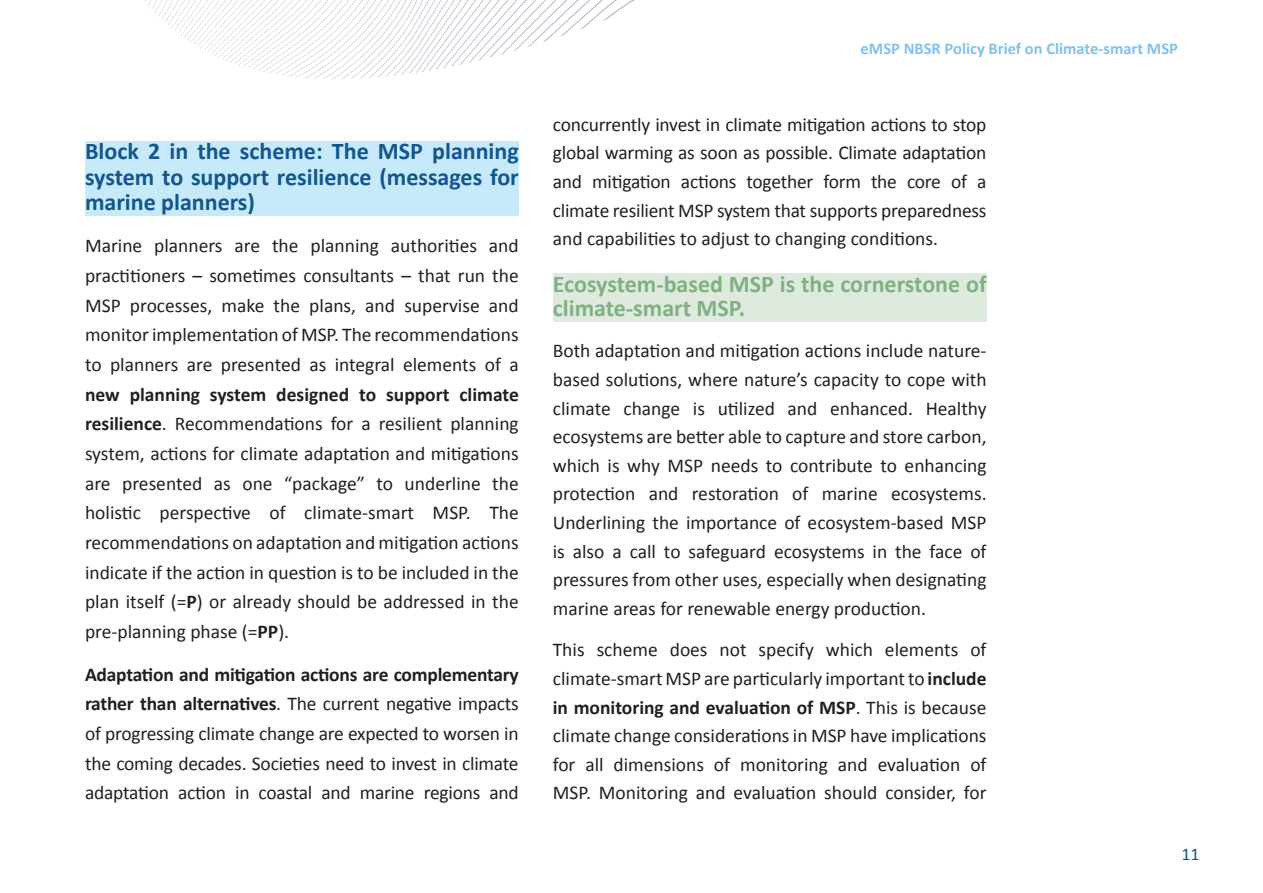
<style>
.page{position:relative;width:1263px;height:893px;background:#fff}
.page>*{position:absolute;margin:0;border:0;box-sizing:border-box;transform-origin:0 0}
.t1{font:700 24px/25.2px "Calibri";color:#13568e;text-align:justify}
.t2{font:700 24px/24.2px "Calibri";color:#80b183}
.t3{font:19.5px/28.7px "Calibri";color:#231f20;text-align:justify}
.t4{font:18px "Calibri";color:#13568e}
.t5{font:700 16.5px "Calibri";color:#82c1ea}
.s1{font-weight:700}
</style>
<div class="page">
<div style="left:85px;top:141px;width:434px;height:75px;background:#c7eafb"></div>
<div style="left:553px;top:274px;width:433px;height:48px;background:#dfeade"></div>
<svg style="left:144px;top:0;width:491px;height:80px"></svg>
<p class="t1" style="left:85px;top:138px;width:435px">Block 2 in the scheme: The MSP planning system to support resilience (messages for marine planners)</p>
<p class="t3" style="left:85px;top:230px;width:435px;line-height:29.7px">Marine planners are the planning authorities and practitioners – sometimes consultants – that run the MSP processes, make the plans, and supervise and monitor implementation of MSP. The recommendations to planners are presented as integral elements of a</p>
<p class="t3" style="left:85px;top:379px;width:435px;line-height:29.7px"><span class="s1">new planning system designed to support climate resilience</span>. Recommendations for a resilient planning system, actions for climate adaptation and mitigations are presented as one “package” to underline the holistic perspective of climate-smart MSP. The recommendations on adaptation and mitigation actions indicate if the action in question is to be included in the plan itself (=<span class="s1">P</span>) or already should be addressed in the pre-planning phase (=<span class="s1">PP</span>).</p>
<p class="t3" style="left:85px;top:659px;width:435px;line-height:29.7px"><span class="s1">Adaptation and mitigation actions are complementary rather than alternatives</span>. The current negative impacts of progressing climate change are expected to worsen in the coming decades. Societies need to invest in climate adaptation action in coastal and marine regions and</p>
<p class="t5" style="left:861px;top:37px;width:319px">eMSP NBSR Policy Brief on Climate-smart MSP</p>
<p class="t3" style="left:553px;top:110px;width:435px">concurrently invest in climate mitigation actions to stop global warming as soon as possible. Climate adaptation and mitigation actions together form the core of a climate resilient MSP system that supports preparedness and capabilities to adjust to changing conditions.</p>
<p class="t2" style="left:553px;top:271px;width:435px">Ecosystem-based MSP is the cornerstone of climate-smart MSP.</p>
<p class="t3" style="left:553px;top:336px;width:435px">Both adaptation and mitigation actions include nature&shy;based solutions, where nature’s capacity to cope with climate change is utilized and enhanced. Healthy ecosystems are better able to capture and store carbon, which is why MSP needs to contribute to enhancing protection and restoration of marine ecosystems.<br>Underlining the importance of ecosystem-based MSP is also a call to safeguard ecosystems in the face of pressures from other uses, especially when designating marine areas for renewable energy production.</p>
<p class="t3" style="left:553px;top:635px;width:435px">This scheme does not specify which elements of climate-smart MSP are particularly important to <span class="s1">include in monitoring and evaluation of MSP</span>. This is because climate change considerations in MSP have implications for all dimensions of monitoring and evaluation of MSP. Monitoring and evaluation should consider, for</p>
<p class="t4" style="left:1181px;top:841px;width:20px">11</p>
</div>
